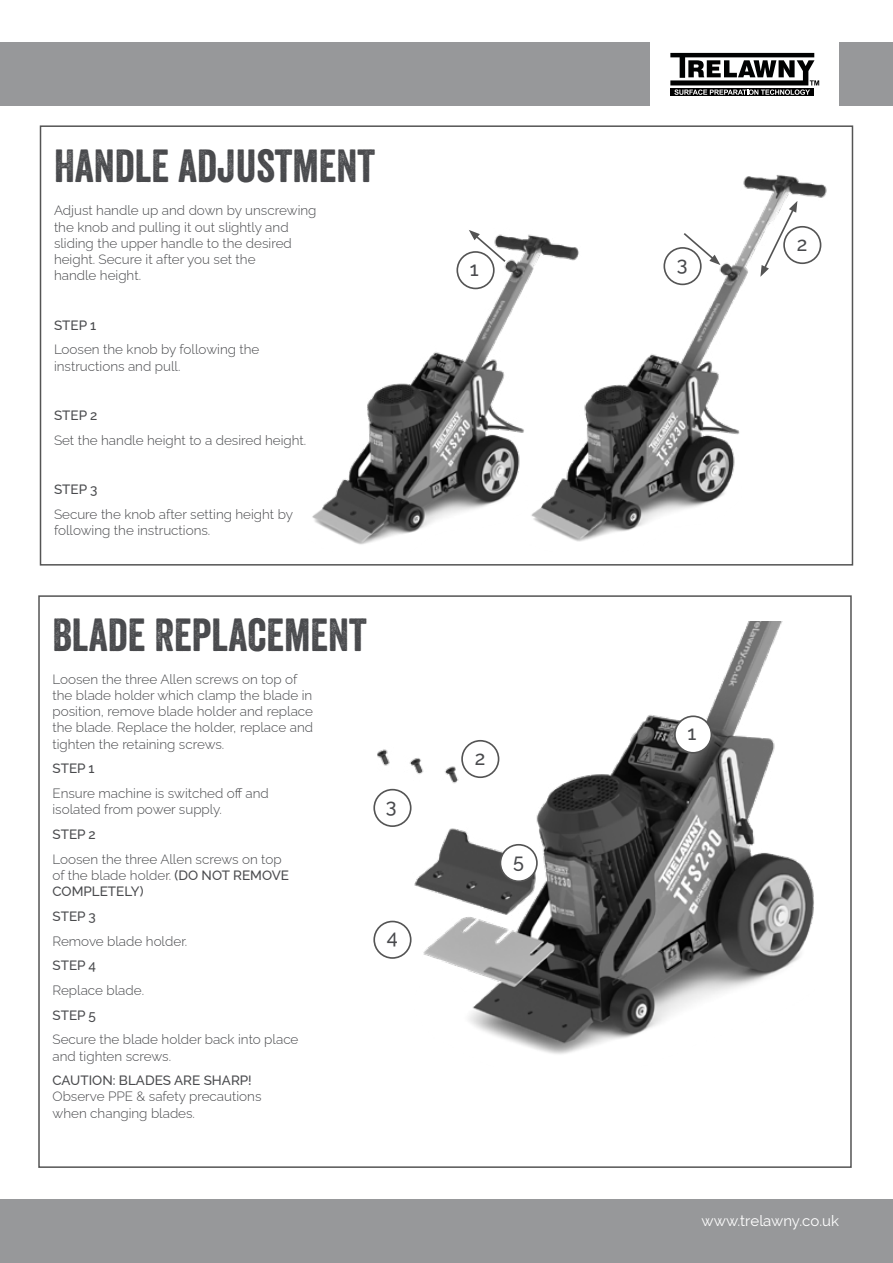
<style>
.page{position:relative;width:893px;height:1263px;background:#fff}
.page>*{position:absolute;margin:0;border:0;box-sizing:border-box;transform-origin:0 0}
.t1{font:45px "Veneer";color:#494a4d}
.t2{font:500 19.8px "Raleway";color:#494a4d}
.t3{font:15px "Raleway";color:#fff}
.t4{font:300 13.5px/16.2px "Raleway";color:#494a4d}
.t5{font:500 13.5px "Raleway";color:#494a4d}
.s1{font-weight:500}
</style>
<div class="page">
<div style="left:0;top:43px;width:893px;height:63px;background:#97989a"></div>
<div style="left:651px;top:43px;width:188px;height:63px;background:#fff"></div>
<svg style="left:670px;top:53px;width:149px;height:43px"></svg>
<div style="left:0;top:1199px;width:893px;height:64px;background:#97989a"></div>
<div style="left:40px;top:125px;width:813px;height:441px;border:2px solid #545454"></div>
<img style="left:684px;top:175px;width:143px;height:334px">
<img style="left:312px;top:234px;width:372px;height:311px">
<div style="left:457px;top:252px;width:37px;height:36px;background:#fff;border-radius:50%"></div>
<div style="left:456px;top:251px;width:39px;height:38px;border:2px solid #545454;border-radius:50%"></div>
<div style="left:784px;top:227px;width:37px;height:36px;background:#fff;border-radius:50%"></div>
<div style="left:783px;top:226px;width:38px;height:38px;border:2px solid #545454;border-radius:50%"></div>
<div style="left:664px;top:248px;width:37px;height:36px;background:#fff;border-radius:50%"></div>
<div style="left:663px;top:247px;width:39px;height:38px;border:2px solid #545454;border-radius:50%"></div>
<img style="left:373px;top:622px;width:441px;height:432px">
<div style="left:675px;top:716px;width:36px;height:37px;background:#fff;border-radius:50%"></div>
<div style="left:674px;top:715px;width:38px;height:39px;border:2px solid #545454;border-radius:50%"></div>
<div style="left:462px;top:741px;width:37px;height:36px;background:#fff;border-radius:50%"></div>
<div style="left:461px;top:740px;width:38px;height:38px;border:2px solid #545454;border-radius:50%"></div>
<div style="left:374px;top:921px;width:37px;height:37px;background:#fff;border-radius:50%"></div>
<div style="left:373px;top:921px;width:39px;height:38px;border:2px solid #545454;border-radius:50%"></div>
<div style="left:500px;top:845px;width:37px;height:36px;background:#fff;border-radius:50%"></div>
<div style="left:500px;top:844px;width:38px;height:38px;border:2px solid #545454;border-radius:50%"></div>
<div style="left:374px;top:790px;width:37px;height:36px;background:#fff;border-radius:50%"></div>
<div style="left:373px;top:789px;width:39px;height:38px;border:2px solid #545454;border-radius:50%"></div>
<svg style="left:760px;top:201px;width:37px;height:76px"></svg>
<svg style="left:469px;top:230px;width:38px;height:34px"></svg>
<svg style="left:682px;top:231px;width:38px;height:34px"></svg>
<h1 class="t1" style="left:54px;top:138px;width:323px">HANDLE ADJUSTMENT</h1>
<p class="t4" style="left:54px;top:201px;width:264px">Adjust handle up and down by unscrewing the knob and pulling it out slightly and sliding the upper handle to the desired height. Secure it after you set the<br>handle height.</p>
<p class="t5" style="left:54px;top:314px;width:44px">STEP 1</p>
<p class="t4" style="left:54px;top:340px;width:207px">Loosen the knob by following the instructions and pull.</p>
<p class="t5" style="left:54px;top:404px;width:45px">STEP 2</p>
<p class="t4" style="left:54px;top:430px;width:254px">Set the handle height to a desired height.</p>
<p class="t5" style="left:54px;top:479px;width:45px">STEP 3</p>
<p class="t4" style="left:54px;top:504px;width:240px">Secure the knob after setting height by following the instructions.</p>
<h1 class="t1" style="left:52px;top:608px;width:316px">BLADE REPLACEMENT</h1>
<p class="t4" style="left:52px;top:669px;width:262px">Loosen the three Allen screws on top of the blade holder which clamp the blade in position, remove blade holder and replace the blade. Replace the holder, replace and tighten the retaining screws.</p>
<p class="t5" style="left:52px;top:758px;width:44px">STEP 1</p>
<p class="t4" style="left:52px;top:784px;width:218px">Ensure machine is switched off and isolated from power supply.</p>
<p class="t5" style="left:52px;top:823px;width:45px">STEP 2</p>
<p class="t4" style="left:52px;top:849px;width:238px">Loosen the three Allen screws on top of the blade holder. <span class="s1">(DO NOT REMOVE<br>COMPLETELY)</span></p>
<p class="t5" style="left:52px;top:905px;width:45px">STEP 3</p>
<p class="t4" style="left:52px;top:931px;width:136px">Remove blade holder.</p>
<p class="t5" style="left:52px;top:955px;width:45px">STEP 4</p>
<p class="t4" style="left:52px;top:980px;width:93px">Replace blade.</p>
<p class="t5" style="left:52px;top:1004px;width:45px">STEP 5</p>
<p class="t4" style="left:52px;top:1030px;width:247px">Secure the blade holder back into place and tighten screws.</p>
<p class="t5" style="left:52px;top:1070px;width:201px">CAUTION: BLADES ARE SHARP!</p>
<p class="t4" style="left:52px;top:1087px;width:210px">Observe PPE &amp; safety precautions when changing blades.</p>
<h2 class="t2" style="left:386px;top:790px;width:12px">3</h2>
<h2 class="t2" style="left:387px;top:921px;width:13px">4</h2>
<h2 class="t2" style="left:470px;top:253px;width:10px">1</h2>
<h2 class="t2" style="left:475px;top:742px;width:12px">2</h2>
<h2 class="t2" style="left:513px;top:845px;width:12px">5</h2>
<h2 class="t2" style="left:677px;top:248px;width:12px">3</h2>
<h2 class="t2" style="left:797px;top:228px;width:12px">2</h2>
<h2 class="t2" style="left:687px;top:717px;width:10px">1</h2>
<p class="t3" style="left:701px;top:1212px;width:139px">www.trelawny.co.uk</p>
</div>
